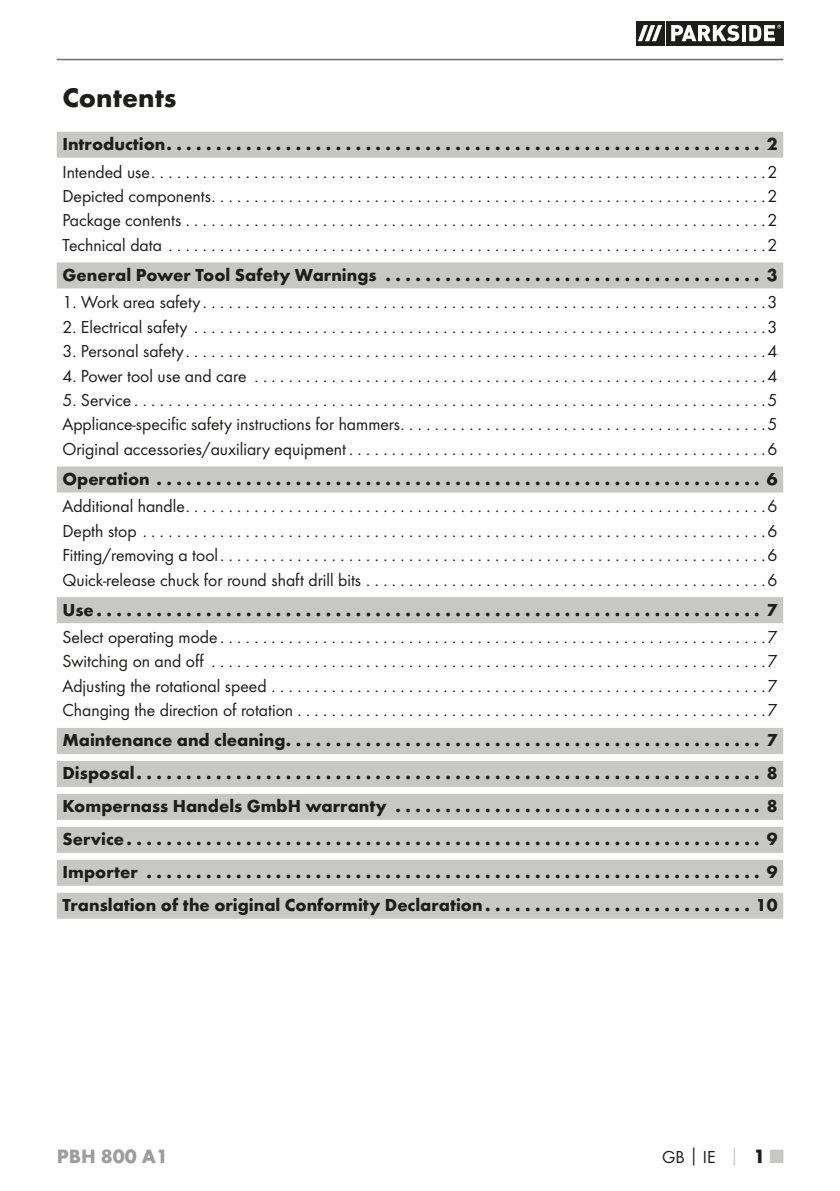
<style>
.page{position:relative;width:840px;height:1191px;background:#fff}
.page>*{position:absolute;margin:0;border:0;box-sizing:border-box;transform-origin:0 0}
.t1{font:700 28px "Futura";color:#1d1d1b}
.t2{font:700 20px "Futura";color:#9d9d9d}
.t3{font:18px/24.4px "Futura Boo";color:#1d1d1b;text-align:justify}
.t4{font:700 18px/33px "Futura";color:#1d1d1b;text-align:justify}
.s1{font-family:"Futura";font-weight:700}
.s2{font-family:"Futura";font-weight:700;color:#c7c7c6}
.s3{font-family:"Futura";font-weight:700;font-size:20px}
.s4{font-family:"Futura";font-weight:700;font-size:20px;color:#c7c7c6}
</style>
<div class="page">
<hr style="left:57px;top:59px;width:725px;height:1px;background:#70706f">
<div style="left:635px;top:21px;width:29px;height:24px;background:#1d1d1b"></div>
<div style="left:665px;top:21px;width:117px;height:24px;background:#1d1d1b"></div>
<svg style="left:638px;top:25px;width:23px;height:16px"></svg>
<svg style="left:671px;top:25px;width:67px;height:16px"></svg>
<svg style="left:742px;top:25px;width:3px;height:16px"></svg>
<svg style="left:749px;top:25px;width:31px;height:16px"></svg>
<div style="left:57px;top:132px;width:725px;height:26px;background:#c7c7c6"></div>
<div style="left:57px;top:262px;width:725px;height:26px;background:#c7c7c6"></div>
<div style="left:57px;top:466px;width:725px;height:26px;background:#c7c7c6"></div>
<div style="left:57px;top:597px;width:725px;height:26px;background:#c7c7c6"></div>
<div style="left:57px;top:728px;width:725px;height:26px;background:#c7c7c6"></div>
<div style="left:57px;top:761px;width:725px;height:26px;background:#c7c7c6"></div>
<div style="left:57px;top:794px;width:725px;height:26px;background:#c7c7c6"></div>
<div style="left:57px;top:826px;width:725px;height:26px;background:#c7c7c6"></div>
<div style="left:57px;top:859px;width:725px;height:26px;background:#c7c7c6"></div>
<div style="left:57px;top:892px;width:725px;height:26px;background:#c7c7c6"></div>
<h1 class="t1" style="left:62px;top:86px;width:116px">Contents</h1>
<p class="t4" style="left:62px;top:129px;width:716px">Introduction ............................................................ 2</p>
<p class="t3" style="left:62px;top:160px;width:716px">Intended use ........................................................................2<br>Depicted components .................................................................2<br>Package contents ....................................................................2<br>Technical data ......................................................................2</p>
<p class="t4" style="left:62px;top:260px;width:716px">General Power Tool Safety Warnings ...................................... 3</p>
<p class="t3" style="left:62px;top:291px;width:716px">1. Work area safety ..................................................................3</p>
<p class="t3" style="left:62px;top:315px;width:716px">2. Electrical safety ...................................................................3</p>
<p class="t3" style="left:62px;top:340px;width:716px">3. Personal safety ....................................................................4</p>
<p class="t3" style="left:62px;top:364px;width:716px">4. Power tool use and care ............................................................4</p>
<p class="t3" style="left:62px;top:389px;width:716px">5. Service ..........................................................................5<br>Appliance-specific safety instructions for hammers ...........................................5<br>Original accessories/auxiliary equipment .................................................6</p>
<p class="t4" style="left:62px;top:464px;width:716px">Operation ............................................................. 6</p>
<p class="t3" style="left:62px;top:495px;width:716px">Additional handle ....................................................................6<br>Depth stop .........................................................................6<br>Fitting/removing a tool ................................................................6<br>Quick-release chuck for round shaft drill bits ...............................................6</p>
<p class="t4" style="left:62px;top:594px;width:716px">Use ................................................................... 7</p>
<p class="t3" style="left:62px;top:625px;width:716px">Select operating mode ................................................................7<br>Switching on and off .................................................................7<br>Adjusting the rotational speed ..........................................................7<br>Changing the direction of rotation .......................................................7</p>
<p class="t4" style="left:62px;top:725px;width:716px">Maintenance and cleaning ................................................ 7<br>Disposal ............................................................... 8<br>Kompernass Handels GmbH warranty ..................................... 8<br>Service ................................................................ 9<br>Importer .............................................................. 9<br>Translation of the original Conformity Declaration . . . . . . . . . . . . . . . . . . . . . . . . . . . 10</p>
<p class="t2" style="left:57px;top:1147px;width:113px">PBH 800 A1</p>
<p class="t3" style="left:661px;top:1145px;width:123px">GB<span class="s1">│</span>IE <span class="s2">│</span> <span class="s3">1</span> <span class="s4">■</span></p>
</div>
